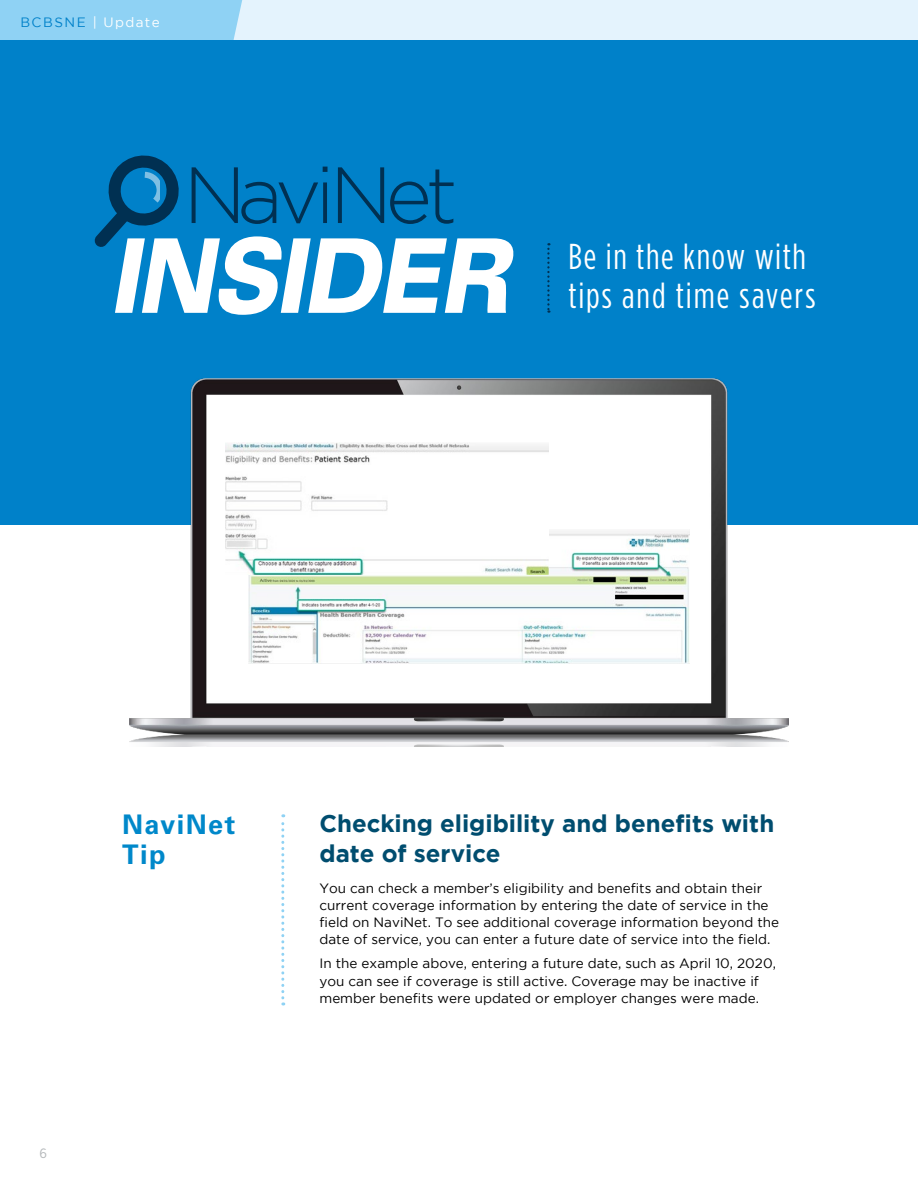
<style>
.page{position:relative;width:918px;height:1188px;background:#fff}
.page>*{position:absolute;margin:0;border:0;box-sizing:border-box;transform-origin:0 0}
.t1{font:italic 900 expanded 103.2px "Univers LT Std";letter-spacing:-.05em;color:#fff;scale:.8 1}
.t2{font:300 79.5px "Gotham";letter-spacing:-.085em;color:#003052}
.t3{font:36px/39px "Gotham Condensed";letter-spacing:.045em;color:#fff}
.t4{font:700 27px/30px "Univers LT Std";letter-spacing:.055em;color:#0088ca}
.t5{font:700 24px/30px "Gotham";color:#004d6f}
.t6{font:13.5px/17.2px "Gotham";color:#000}
.t7{font:13.5px "Gotham";letter-spacing:.105em;color:#fff}
.t8{font:13.5px "Gotham Narrow";color:#b4b8ba}
.s1{color:#0081c9}
</style>
<div class="page">
<div style="left:0;top:0;width:918px;height:40px;background:#e4f3fd"></div>
<div style="left:0;top:0;width:243px;height:40px;background:#8fd2f4"></div>
<div style="left:0;top:41px;width:918px;height:484px;background:#0081c9"></div>
<svg style="left:547px;top:243px;width:3px;height:70px"></svg>
<svg style="left:94px;top:155px;width:85px;height:92px"></svg>
<svg style="left:281px;top:814px;width:3px;height:191px"></svg>
<img style="left:130px;top:378px;width:658px;height:368px">
<img style="left:249px;top:529px;width:440px;height:134px">
<img style="left:226px;top:443px;width:323px;height:131px">
<p class="t7" style="left:20px;top:15px;width:141px"><span class="s1">BCBSNE</span> | Update</p>
<h2 class="t2" style="left:183px;top:152px;width:276px">NaviNet</h2>
<h1 class="t1" style="left:108px;top:216px;width:503px">INSIDER</h1>
<h3 class="t3" style="left:568px;top:236px;width:249px">Be in the know with tips and time savers</h3>
<h3 class="t4" style="left:122px;top:810px;width:115px">NaviNet<br>Tip</h3>
<p class="t8" style="left:40px;top:1145px;width:9px">6</p>
<h3 class="t5" style="left:320px;top:808px;width:456px">Checking eligibility and benefits with date of service</h3>
<p class="t6" style="left:320px;top:879px;width:461px">You can check a member’s eligibility and benefits and obtain their current coverage information by entering the date of service in the field on NaviNet. To see additional coverage information beyond the date of service, you can enter a future date of service into the field.</p>
<p class="t6" style="left:320px;top:955px;width:458px">In the example above, entering a future date, such as April 10, 2020, you can see if coverage is still active. Coverage may be inactive if member benefits were updated or employer changes were made.</p>
</div>
